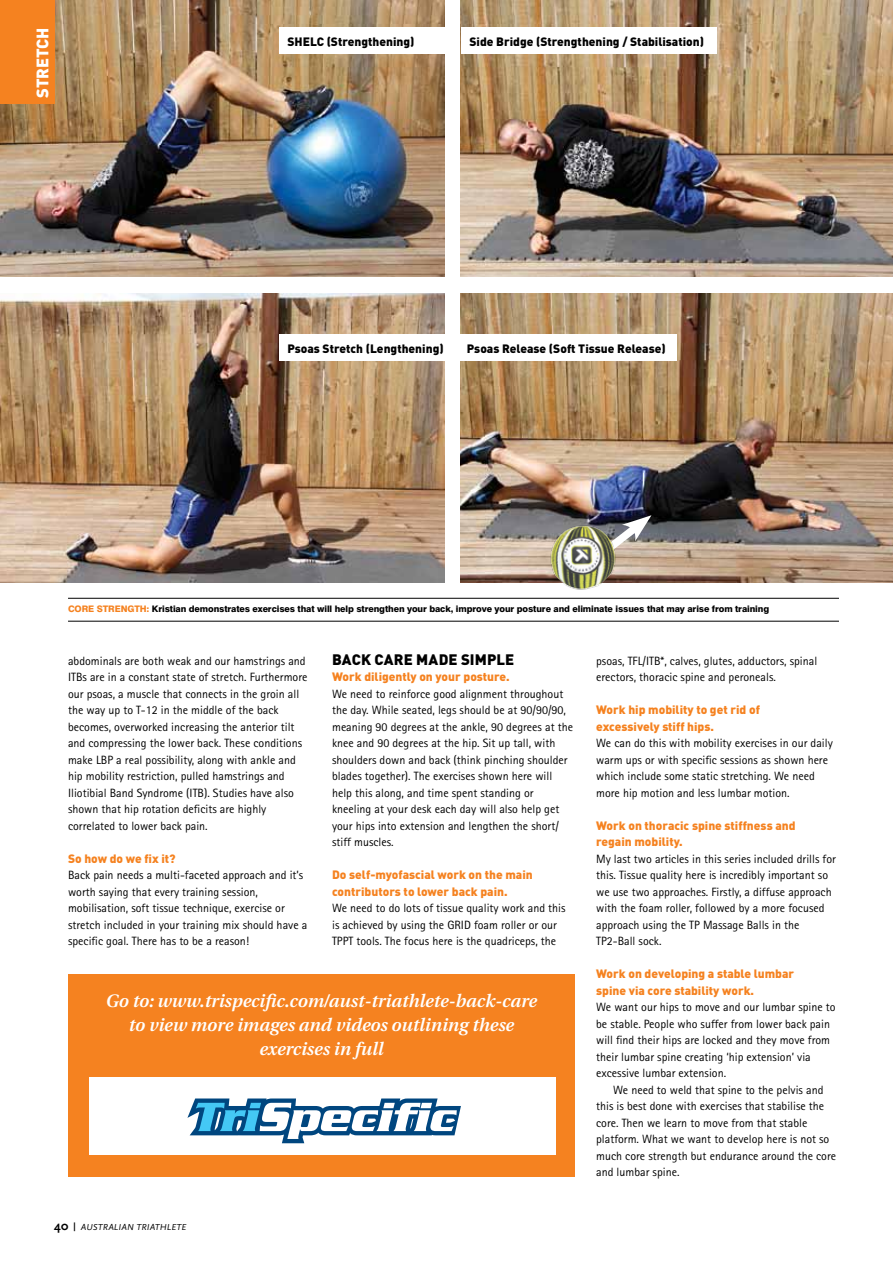
<style>
.page{position:relative;width:893px;height:1263px;background:#fff}
.page>*{position:absolute;margin:0;border:0;box-sizing:border-box;transform-origin:0 0}
.t1{font:italic 600 18px/24px "Utopia";color:#fff;text-align:center}
.t2{font:900 16.5px "DIN";color:#fff}
.t3{font:900 15px "DIN";letter-spacing:.01em;color:#000}
.t4{font:12px/16.5px "Rotis Sans Serif";color:#000}
.t5{font:900 12px/16.5px "DIN";color:#f58220}
.t6{font:900 12px "DIN";color:#000}
.t7{font:800 9px "Swiss 721 BT";letter-spacing:-.01em;color:#000}
.t8{font:italic 9px "Scala Sans";letter-spacing:.02em;color:#000}
.t9{font:800 9px "Swiss 721 BT";color:#f58220}
.s1{color:#f58220}
.s2{font-weight:700;font-style:normal;font-size:12.75px}
.s3{font-weight:700;font-style:normal}
</style>
<div class="page">
<img style="left:0;top:293px;width:445px;height:289px">
<img style="left:461px;top:293px;width:432px;height:289px">
<img style="left:0;top:0;width:445px;height:276px">
<img style="left:461px;top:0;width:432px;height:276px">
<div style="left:0;top:0;width:54px;height:104px;background:#f58220"></div>
<div style="left:68px;top:974px;width:507px;height:202px;background:#f58220"></div>
<div style="left:89px;top:1077px;width:467px;height:78px;background:#fff"></div>
<svg style="left:187px;top:1098px;width:274px;height:45px"></svg>
<div style="left:279px;top:28px;width:174px;height:26px;background:#fff"></div>
<div style="left:279px;top:335px;width:174px;height:26px;background:#fff"></div>
<div style="left:458px;top:335px;width:219px;height:26px;background:#fff"></div>
<div style="left:461px;top:28px;width:255px;height:26px;background:#fff"></div>
<svg style="left:580px;top:515px;width:71px;height:58px"></svg>
<img style="left:547px;top:519px;width:74px;height:71px">
<hr style="left:68px;top:598px;width:771px;height:1px;background:#000">
<hr style="left:68px;top:621px;width:771px;height:1px;background:#000">
<h2 class="t2" style="left:31px;top:98px;width:71px;rotate:-90deg">Stretch</h2>
<p class="t6" style="left:287px;top:33px;width:129px">SHELC (Strengthening)</p>
<p class="t6" style="left:469px;top:33px;width:236px">Side Bridge (Strengthening / Stabilisation)</p>
<p class="t6" style="left:287px;top:340px;width:158px">Psoas Stretch (Lengthening)</p>
<p class="t6" style="left:467px;top:340px;width:200px">Psoas Release (Soft Tissue Release)</p>
<p class="t9" style="left:68px;top:604px;width:8px">core</p>
<p class="t9" style="left:97px;top:604px;width:7px">stren</p>
<p class="t7" style="left:128px;top:604px;width:643px"><span class="s1">gth :</span> Kristian demonstrates exercises that will help strengthen your back, improve your posture and eliminate issues that may arise from training</p>
<p class="t4" style="left:68px;top:652px;width:241px">abdominals are both weak and our hamstrings and ITBs are in a constant state of stretch. Furthermore our psoas, a muscle that connects in the groin all the way up to T-12 in the middle of the back becomes, overworked increasing the anterior tilt and compressing the lower back. These conditions make LBP a real possibility, along with ankle and hip mobility restriction, pulled hamstrings and Iliotibial Band Syndrome (ITB). Studies have also shown that hip rotation deficits are highly correlated to lower back pain.</p>
<p class="t5" style="left:68px;top:849px;width:109px">So how do we fix it?</p>
<p class="t4" style="left:68px;top:867px;width:241px">Back pain needs a multi-faceted approach and it’s worth saying that every training session, mobilisation, soft tissue technique, exercise or stretch included in your training mix should have a specific goal. There has to be a reason!</p>
<p class="t3" style="left:332px;top:649px;width:184px">BACK CARE MADE SIM PLE</p>
<p class="t5" style="left:332px;top:668px;width:179px">Work diligently on your posture.</p>
<p class="t4" style="left:332px;top:685px;width:242px">We need to reinforce good alignment throughout the day. While seated, legs should be at 90/90/90, meaning 90 degrees at the ankle, 90 degrees at the knee and 90 degrees at the hip. Sit up tall, with shoulders down and back (think pinching shoulder blades together). The exercises shown here will help this along, and time spent standing or kneeling at your desk each day will also help get your hips into extension and lengthen the short/ stiff muscles.</p>
<p class="t5" style="left:332px;top:866px;width:202px">Do self-myofascial work on the main contributors to lower back pain.</p>
<p class="t4" style="left:332px;top:900px;width:235px">We need to do lots of tissue quality work and this is achieved by using the GRID foam roller or our<br>TPPT tools. The focus here is the quadriceps, the</p>
<h1 class="t1" style="left:106px;top:989px;width:433px">Go to: www.trispecific.com/aust-triathlete-back-care to view more images and videos outlining these exercises in full</h1>
<p class="t4" style="left:596px;top:652px;width:223px">psoas, TFL/ITB*, calves, glutes, adductors, spinal erectors, thoracic spine and peroneals.</p>
<p class="t5" style="left:596px;top:701px;width:165px">Work hip mobility to get rid of excessively stiff hips.</p>
<p class="t4" style="left:596px;top:735px;width:238px">We can do this with mobility exercises in our daily warm ups or with specific sessions as shown here which include some static stretching. We need more hip motion and less lumbar motion.</p>
<p class="t5" style="left:596px;top:816px;width:201px">Work on thoracic spine stiffness and regain mobility.</p>
<p class="t4" style="left:596px;top:850px;width:241px">My last two articles in this series included drills for this. Tissue quality here is incredibly important so we use two approaches. Firstly, a diffuse approach with the foam roller, followed by a more focused approach using the TP Massage Balls in the TP2-Ball sock.</p>
<p class="t5" style="left:596px;top:965px;width:200px">Work on developing a stable lumbar spine via core stability work.</p>
<p class="t4" style="left:596px;top:999px;width:241px">We want our hips to move and our lumbar spine to be stable. People who suffer from lower back pain will find their hips are locked and they move from their lumbar spine creating ‘hip extension’ via excessive lumbar extension.</p>
<p class="t4" style="left:596px;top:1081px;width:241px;text-indent:17px">We need to weld that spine to the pelvis and this is best done with exercises that stabilise the core. Then we learn to move from that stable platform. What we want to develop here is not so much core strength but endurance around the core and lumbar spine.</p>
<p class="t8" style="left:54px;top:1222px;width:134px"><span class="s2">40</span> <span class="s3">|</span> AUSTRALIAN TRIATHLETE</p>
</div>
